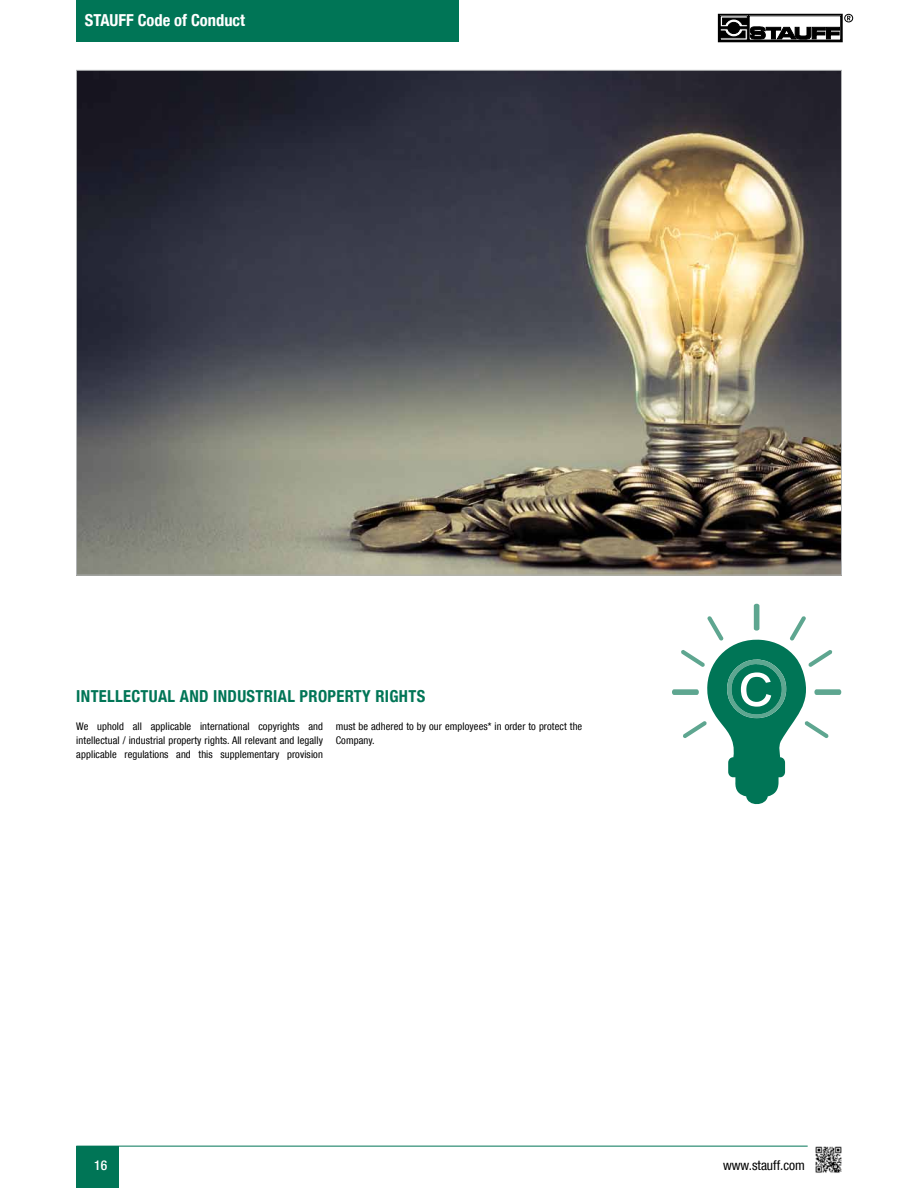
<style>
.page{position:relative;width:918px;height:1188px;background:#fff}
.page>*{position:absolute;margin:0;border:0;box-sizing:border-box;transform-origin:0 0}
.t1{font:700 condensed 16.5px "Helvetica Neue LT Com";letter-spacing:.02em;color:#007556}
.t2{font:700 condensed 16.5px "Helvetica Neue LT Com";color:#fff}
.t3{font:condensed 13.5px "Helvetica Neue LT Com";color:#000}
.t4{font:500 condensed 13.5px "Helvetica Neue LT Com";color:#fff}
.t5{font:condensed 10.5px/14.1px "Helvetica Neue LT Com";letter-spacing:.01em;color:#000}
</style>
<div class="page">
<div style="left:76px;top:0;width:383px;height:42px;background:#007556"></div>
<div style="left:718px;top:14px;width:124px;height:28px;border:1px solid #000"></div>
<svg style="left:722px;top:18px;width:23px;height:13px"></svg>
<div style="left:844px;top:14px;width:9px;height:8px;border:1px solid #000;border-radius:50%"></div>
<svg style="left:847px;top:16px;width:4px;height:4px"></svg>
<svg style="left:723px;top:18px;width:25px;height:7px"></svg>
<svg style="left:720px;top:31px;width:25px;height:7px"></svg>
<svg style="left:726px;top:20px;width:16px;height:16px"></svg>
<div style="left:726px;top:20px;width:16px;height:16px;border:1px solid #fff;border-radius:50%"></div>
<div style="left:728px;top:22px;width:12px;height:12px;background:#000;border-radius:50%"></div>
<div style="left:728px;top:22px;width:12px;height:12px;border:1px solid #000;border-radius:50%"></div>
<div style="left:720px;top:27px;width:29px;height:2px;background:#000;border:1px solid #000"></div>
<svg style="left:750px;top:27px;width:90px;height:13px"></svg>
<div style="left:76px;top:1146px;width:42px;height:42px;background:#007556"></div>
<hr style="left:76px;top:1146px;width:766px;height:1px;background:#007556">
<svg style="left:804px;top:1145px;width:38px;height:28px"></svg>
<img style="left:78px;top:72px;width:762px;height:501px">
<svg style="left:672px;top:604px;width:169px;height:201px"></svg>
<h1 class="t2" style="left:85px;top:10px;width:162px">STAUFF Code of Conduct</h1>
<h1 class="t1" style="left:76px;top:686px;width:350px">INTELLECTUAL AND INDUSTRIAL PROPERTY RIGHTS</h1>
<p class="t5" style="left:76px;top:719px;width:248px;text-align:justify">We uphold all applicable international copyrights and intellectual / industrial property rights. All relevant and legally applicable regulations and this supplementary provision</p>
<p class="t5" style="left:336px;top:719px;width:248px">must be adhered to by our employees* in order to protect the<br>Company.</p>
<p class="t4" style="left:94px;top:1157px;width:14px">16</p>
<p class="t3" style="left:723px;top:1157px;width:83px">www.stauff.com</p>
</div>
